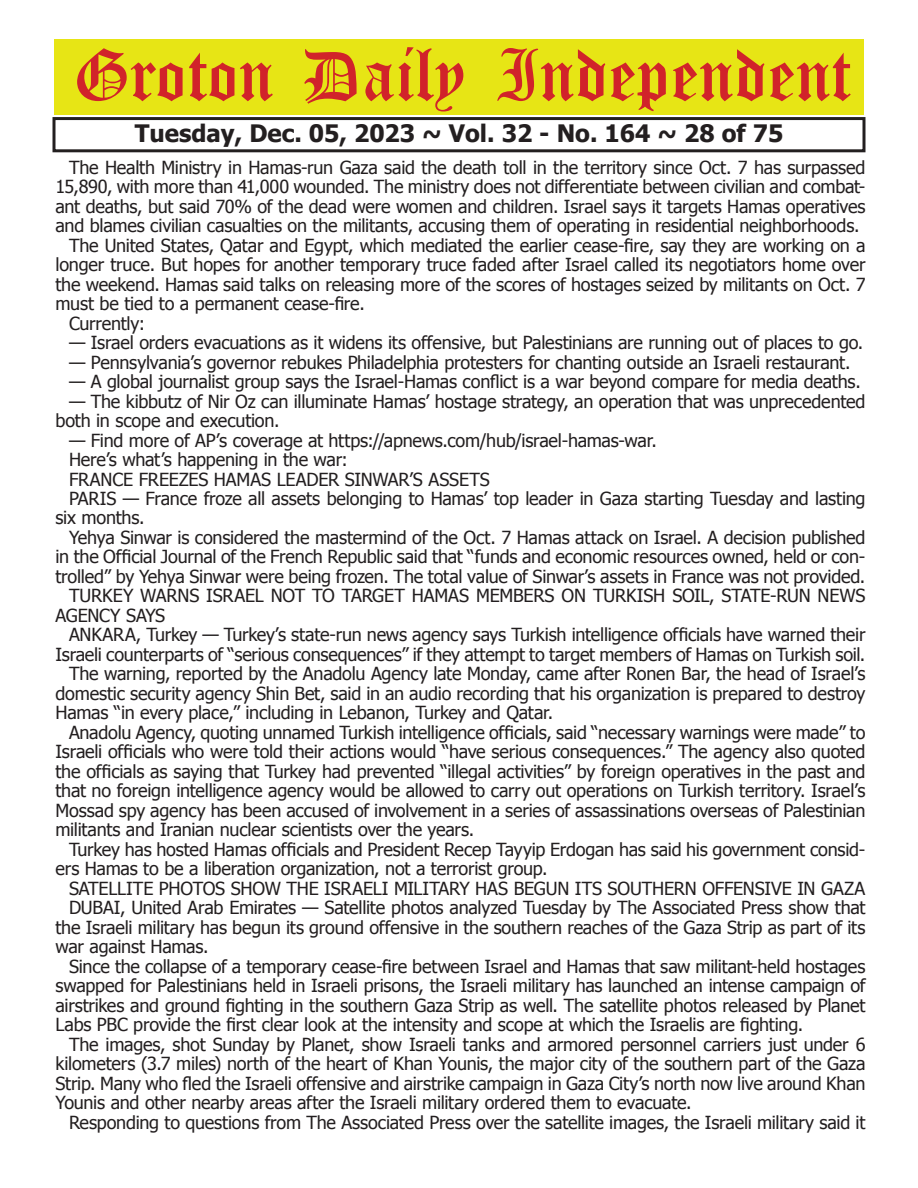
<style>
.page{position:relative;width:918px;height:1188px;background:#fff}
.page>*{position:absolute;margin:0;border:0;box-sizing:border-box;transform-origin:0 0}
.t1{font:54px "Old English Five";color:#d1232a}
.t2{font:700 24px "Tahoma";color:#231f20}
.t3{font:18px/19.5px "Tahoma";letter-spacing:-.015em;color:#231f20}
</style>
<div class="page">
<div style="left:52px;top:117px;width:814px;height:35px;border:3px solid #231f20"></div>
<div style="left:54px;top:40px;width:810px;height:75px;background:#e7e515"></div>
<h1 class="t1" style="left:73px;top:50px;width:779px">Groton Daily Independent</h1>
<h2 class="t2" style="left:135px;top:116px;width:650px">Tuesday, Dec. 05, 2023 ~ Vol. 32 - No. 164 ~ 28 of 75</h2>
<p class="t3" style="left:69px;top:156px;width:798px">The Health Ministry in Hamas-run Gaza said the death toll in the territory since Oct. 7 has surpassed</p>
<p class="t3" style="left:56px;top:176px;width:812px">15,890, with more than 41,000 wounded. The ministry does not differentiate between civilian and combat-</p>
<p class="t3" style="left:56px;top:195px;width:812px">ant deaths, but said 70% of the dead were women and children. Israel says it targets Hamas operatives</p>
<p class="t3" style="left:56px;top:215px;width:806px">and blames civilian casualties on the militants, accusing them of operating in residential neighborhoods.</p>
<p class="t3" style="left:69px;top:234px;width:798px">The United States, Qatar and Egypt, which mediated the earlier cease-fire, say they are working on a</p>
<p class="t3" style="left:56px;top:254px;width:812px">longer truce. But hopes for another temporary truce faded after Israel called its negotiators home over</p>
<p class="t3" style="left:56px;top:273px;width:812px">the weekend. Hamas said talks on releasing more of the scores of hostages seized by militants on Oct. 7</p>
<p class="t3" style="left:56px;top:293px;width:311px">must be tied to a permanent cease-fire.</p>
<p class="t3" style="left:69px;top:312px;width:78px">Currently:</p>
<p class="t3" style="left:69px;top:332px;width:796px">— Israel orders evacuations as it widens its offensive, but Palestinians are running out of places to go.</p>
<p class="t3" style="left:69px;top:351px;width:783px">— Pennsylvania’s governor rebukes Philadelphia protesters for chanting outside an Israeli restaurant.</p>
<p class="t3" style="left:69px;top:371px;width:793px">— A global journalist group says the Israel-Hamas conflict is a war beyond compare for media deaths.</p>
<p class="t3" style="left:56px;top:390px;width:812px;text-indent:14px">— The kibbutz of Nir Oz can illuminate Hamas’ hostage strategy, an operation that was unprecedented both in scope and execution.</p>
<p class="t3" style="left:69px;top:429px;width:589px">— Find more of AP’s coverage at https://apnews.com/hub/israel-hamas-war.</p>
<p class="t3" style="left:69px;top:449px;width:280px">Here’s what’s happening in the war:</p>
<p class="t3" style="left:69px;top:468px;width:422px">FRANCE FREEZES HAMAS LEADER SINWAR’S ASSETS</p>
<p class="t3" style="left:69px;top:488px;width:798px">PARIS — France froze all assets belonging to Hamas’ top leader in Gaza starting Tuesday and lasting</p>
<p class="t3" style="left:56px;top:507px;width:91px">six months.</p>
<p class="t3" style="left:69px;top:527px;width:798px">Yehya Sinwar is considered the mastermind of the Oct. 7 Hamas attack on Israel. A decision published</p>
<p class="t3" style="left:56px;top:546px;width:812px">in the Official Journal of the French Republic said that “funds and economic resources owned, held or con-</p>
<p class="t3" style="left:56px;top:566px;width:811px">trolled” by Yehya Sinwar were being frozen. The total value of Sinwar’s assets in France was not provided.</p>
<p class="t3" style="left:69px;top:585px;width:798px">TURKEY WARNS ISRAEL NOT TO TARGET HAMAS MEMBERS ON TURKISH SOIL, STATE-RUN NEWS</p>
<p class="t3" style="left:56px;top:605px;width:111px">AGENCY SAYS</p>
<p class="t3" style="left:69px;top:624px;width:798px">ANKARA, Turkey — Turkey’s state-run news agency says Turkish intelligence officials have warned their</p>
<p class="t3" style="left:56px;top:644px;width:811px">Israeli counterparts of “serious consequences” if they attempt to target members of Hamas on Turkish soil.</p>
<p class="t3" style="left:69px;top:663px;width:798px">The warning, reported by the Anadolu Agency late Monday, came after Ronen Bar, the head of Israel’s</p>
<p class="t3" style="left:56px;top:683px;width:812px">domestic security agency Shin Bet, said in an audio recording that his organization is prepared to destroy</p>
<p class="t3" style="left:56px;top:702px;width:499px">Hamas “in every place,” including in Lebanon, Turkey and Qatar.</p>
<p class="t3" style="left:69px;top:722px;width:798px">Anadolu Agency, quoting unnamed Turkish intelligence officials, said “necessary warnings were made” to</p>
<p class="t3" style="left:56px;top:741px;width:811px">Israeli officials who were told their actions would “have serious consequences.” The agency also quoted</p>
<p class="t3" style="left:56px;top:761px;width:811px">the officials as saying that Turkey had prevented “illegal activities” by foreign operatives in the past and</p>
<p class="t3" style="left:56px;top:780px;width:812px">that no foreign intelligence agency would be allowed to carry out operations on Turkish territory. Israel’s</p>
<p class="t3" style="left:56px;top:800px;width:811px">Mossad spy agency has been accused of involvement in a series of assassinations overseas of Palestinian</p>
<p class="t3" style="left:56px;top:819px;width:420px">militants and Iranian nuclear scientists over the years.</p>
<p class="t3" style="left:69px;top:839px;width:798px">Turkey has hosted Hamas officials and President Recep Tayyip Erdogan has said his government consid-</p>
<p class="t3" style="left:56px;top:858px;width:494px">ers Hamas to be a liberation organization, not a terrorist group.</p>
<p class="t3" style="left:69px;top:878px;width:798px">SATELLITE PHOTOS SHOW THE ISRAELI MILITARY HAS BEGUN ITS SOUTHERN OFFENSIVE IN GAZA</p>
<p class="t3" style="left:69px;top:897px;width:798px">DUBAI, United Arab Emirates — Satellite photos analyzed Tuesday by The Associated Press show that</p>
<p class="t3" style="left:56px;top:917px;width:811px">the Israeli military has begun its ground offensive in the southern reaches of the Gaza Strip as part of its</p>
<p class="t3" style="left:56px;top:936px;width:155px">war against Hamas.</p>
<p class="t3" style="left:69px;top:956px;width:798px">Since the collapse of a temporary cease-fire between Israel and Hamas that saw militant-held hostages</p>
<p class="t3" style="left:56px;top:975px;width:812px">swapped for Palestinians held in Israeli prisons, the Israeli military has launched an intense campaign of</p>
<p class="t3" style="left:56px;top:995px;width:812px">airstrikes and ground fighting in the southern Gaza Strip as well. The satellite photos released by Planet</p>
<p class="t3" style="left:56px;top:1014px;width:749px">Labs PBC provide the first clear look at the intensity and scope at which the Israelis are fighting.</p>
<p class="t3" style="left:69px;top:1034px;width:798px">The images, shot Sunday by Planet, show Israeli tanks and armored personnel carriers just under 6</p>
<p class="t3" style="left:56px;top:1053px;width:811px">kilometers (3.7 miles) north of the heart of Khan Younis, the major city of the southern part of the Gaza</p>
<p class="t3" style="left:56px;top:1073px;width:812px">Strip. Many who fled the Israeli offensive and airstrike campaign in Gaza City’s north now live around Khan</p>
<p class="t3" style="left:56px;top:1092px;width:638px">Younis and other nearby areas after the Israeli military ordered them to evacuate.</p>
<p class="t3" style="left:69px;top:1112px;width:798px">Responding to questions from The Associated Press over the satellite images, the Israeli military said it</p>
</div>
